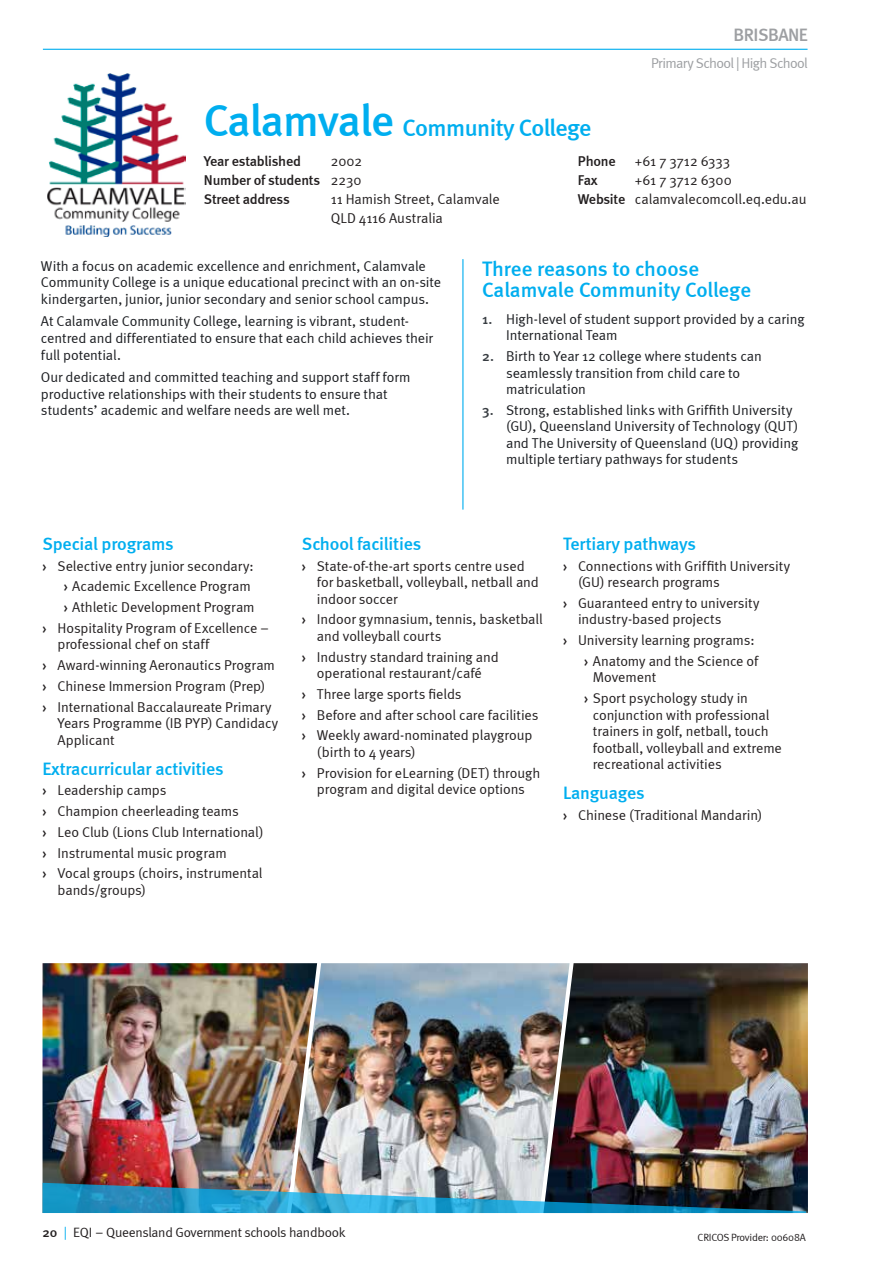
<style>
.page{position:relative;width:893px;height:1263px;background:#fff}
.page>*{position:absolute;margin:0;border:0;box-sizing:border-box;transform-origin:0 0}
.t1{font:500 24px "Meta";letter-spacing:-.025em;color:#00aeef}
.t2{font:500 21px/21.3px "Meta";letter-spacing:-.005em;color:#00aeef}
.t3{font:500 18px "Meta";letter-spacing:-.01em;color:#00aeef}
.t4{font:500 18px "Meta";letter-spacing:-.03em;color:#9d9fa2}
.t5{font:14.25px/20.7px "Meta Normal";letter-spacing:-.005em;color:#231f20}
.t6{font:14.25px/16.5px "Meta Normal";letter-spacing:-.005em;color:#1b1d21}
.t7{font:500 14.25px/19px "Meta";letter-spacing:-.015em;color:#231f20}
.t8{font:14.25px "Meta Normal";letter-spacing:-.045em;color:#9d9fa2}
.t9{font:13.5px "Meta Normal";letter-spacing:-.02em;color:#231f20}
.t10{font:10.5px "Meta Normal";letter-spacing:-.02em;color:#231f20}
.s1{font-size:45px}
.s2{font-family:"Meta";font-weight:500;color:#383d42}
.s3{font-family:"Meta";font-weight:500}
.s4{color:#00aeef}
</style>
<div class="page">
<hr style="left:462px;top:259px;width:1px;height:250px;background:#00aeef">
<img style="left:47px;top:74px;width:138px;height:162px">
<img style="left:317px;top:963px;width:226px;height:220px">
<img style="left:543px;top:963px;width:265px;height:250px">
<img style="left:43px;top:963px;width:274px;height:220px">
<img style="left:43px;top:1183px;width:763px;height:30px">
<hr style="left:43px;top:49px;width:764px;height:1px;background:#00aeef">
<p class="t4" style="left:733px;top:25px;width:76px">BRISBANE</p>
<p class="t8" style="left:651px;top:55px;width:158px">Primary School | High School</p>
<h1 class="t1" style="left:204px;top:113px;width:389px"><span class="s1">Calamvale</span> Community College</h1>
<p class="t7" style="left:204px;top:152px;width:118px">Year established<br>Number of students<br>Street address</p>
<p class="t5" style="left:331px;top:152px;width:170px;line-height:19px">2002<br>2230<br>11 Hamish Street, Calamvale<br>QLD 4116 Australia</p>
<p class="t6" style="left:41px;top:257px;width:402px">With a focus on academic excellence and enrichment, Calamvale<br>Community College is a unique educational precinct with an on-site kindergarten, junior, junior secondary and senior school campus.</p>
<p class="t6" style="left:41px;top:313px;width:394px">At Calamvale Community College, learning is vibrant, student&shy;centred and differentiated to ensure that each child achieves their full potential.</p>
<p class="t6" style="left:41px;top:369px;width:371px">Our dedicated and committed teaching and support staff form productive relationships with their students to ensure that students’ academic and welfare needs are well met.</p>
<p class="t7" style="left:578px;top:152px;width:49px">Phone<br>Fax<br>Website</p>
<p class="t5" style="left:635px;top:152px;width:173px;line-height:19px">+61 7 3712 6333<br>+61 7 3712 6300 calamvalecomcoll.eq.edu.au</p>
<h2 class="t2" style="left:482px;top:258px;width:270px">Three reasons to choose<br>Calamvale Community College</h2>
<p class="t6" style="left:506px;top:310px;width:300px;text-indent:-24px"><span class="s2">1.</span> High-level of student support provided by a caring<br>International Team</p>
<p class="t6" style="left:506px;top:348px;width:257px;text-indent:-24px"><span class="s2">2.</span> Birth to Year 12 college where students can seamlessly transition from child care to matriculation</p>
<p class="t6" style="left:506px;top:401px;width:294px;text-indent:-24px"><span class="s2">3.</span> Strong, established links with Griffith University (GU), Queensland University of Technology (QUT) and The University of Queensland (UQ) providing multiple tertiary pathways for students</p>
<p class="t3" style="left:43px;top:533px;width:133px">Special programs</p>
<p class="t5" style="left:43px;top:555px;width:213px"><span class="s3">›</span> Selective entry junior secondary:</p>
<p class="t5" style="left:64px;top:576px;width:189px"><span class="s3">›</span> Academic Excellence Program</p>
<p class="t5" style="left:64px;top:597px;width:192px"><span class="s3">›</span> Athletic Development Program</p>
<p class="t5" style="left:43px;top:617px;width:228px"><span class="s3">›</span> Hospitality Program of Excellence –</p>
<p class="t5" style="left:43px;top:634px;width:234px;text-indent:15px">professional chef on staff<br><span class="s3">›</span> Award-winning Aeronautics Program <span class="s3">›</span> Chinese Immersion Program (Prep)<br><span class="s3">›</span> International Baccalaureate Primary</p>
<p class="t5" style="left:58px;top:715px;width:222px;line-height:16.5px">Years Programme (IB PYP) Candidacy<br>Applicant</p>
<p class="t3" style="left:43px;top:758px;width:183px">Extracurricular activities</p>
<p class="t5" style="left:43px;top:780px;width:223px"><span class="s3">›</span> Leadership camps<br><span class="s3">›</span> Champion cheerleading teams<br><span class="s3">›</span> Leo Club (Lions Club International) <span class="s3">›</span> Instrumental music program<br><span class="s3">›</span> Vocal groups (choirs, instrumental</p>
<p class="t5" style="left:58px;top:879px;width:90px">bands/groups)</p>
<p class="t3" style="left:302px;top:533px;width:121px">School facilities</p>
<p class="t5" style="left:317px;top:557px;width:223px;line-height:16.5px;text-indent:-15px"><span class="s3">›</span> State-of-the-art sports centre used for basketball, volleyball, netball and indoor soccer</p>
<p class="t5" style="left:317px;top:611px;width:227px;line-height:16.5px;text-indent:-15px"><span class="s3">›</span> Indoor gymnasium, tennis, basketball and volleyball courts</p>
<p class="t5" style="left:302px;top:648px;width:198px;line-height:16.5px;text-align:center"><span class="s3">›</span> Industry standard training and operational restaurant/café</p>
<p class="t5" style="left:302px;top:683px;width:238px"><span class="s3">›</span> Three large sports fields<br><span class="s3">›</span> Before and after school care facilities <span class="s3">›</span> Weekly award-nominated playgroup</p>
<p class="t5" style="left:302px;top:741px;width:240px;text-indent:15px">(birth to 4 years)<br><span class="s3">›</span> Provision for eLearning (DET) through</p>
<p class="t5" style="left:317px;top:779px;width:210px">program and digital device options</p>
<p class="t3" style="left:563px;top:533px;width:135px">Tertiary pathways</p>
<p class="t5" style="left:578px;top:557px;width:214px;line-height:16.5px;text-indent:-15px"><span class="s3">›</span> Connections with Griffith University (GU) research programs</p>
<p class="t5" style="left:578px;top:594px;width:183px;line-height:16.5px;text-indent:-15px"><span class="s3">›</span> Guaranteed entry to university industry-based projects</p>
<p class="t5" style="left:563px;top:630px;width:197px;text-align:right"><span class="s3">›</span> University learning programs: <span class="s3">›</span> Anatomy and the Science of</p>
<p class="t5" style="left:584px;top:667px;width:165px;text-indent:9px">Movement<br><span class="s3">›</span> Sport psychology study in</p>
<p class="t5" style="left:593px;top:706px;width:191px;line-height:16.5px">conjunction with professional trainers in golf, netball, touch football, volleyball and extreme recreational activities</p>
<p class="t3" style="left:563px;top:782px;width:83px">Languages</p>
<p class="t5" style="left:563px;top:804px;width:201px"><span class="s3">›</span> Chinese (Traditional Mandarin)</p>
<p class="t9" style="left:43px;top:1225px;width:304px"><span class="s3">20</span> <span class="s4">|</span> EQI – Queensland Government schools handbook</p>
<p class="t10" style="left:698px;top:1231px;width:110px">CRICOS Provider: 00608A</p>
</div>
